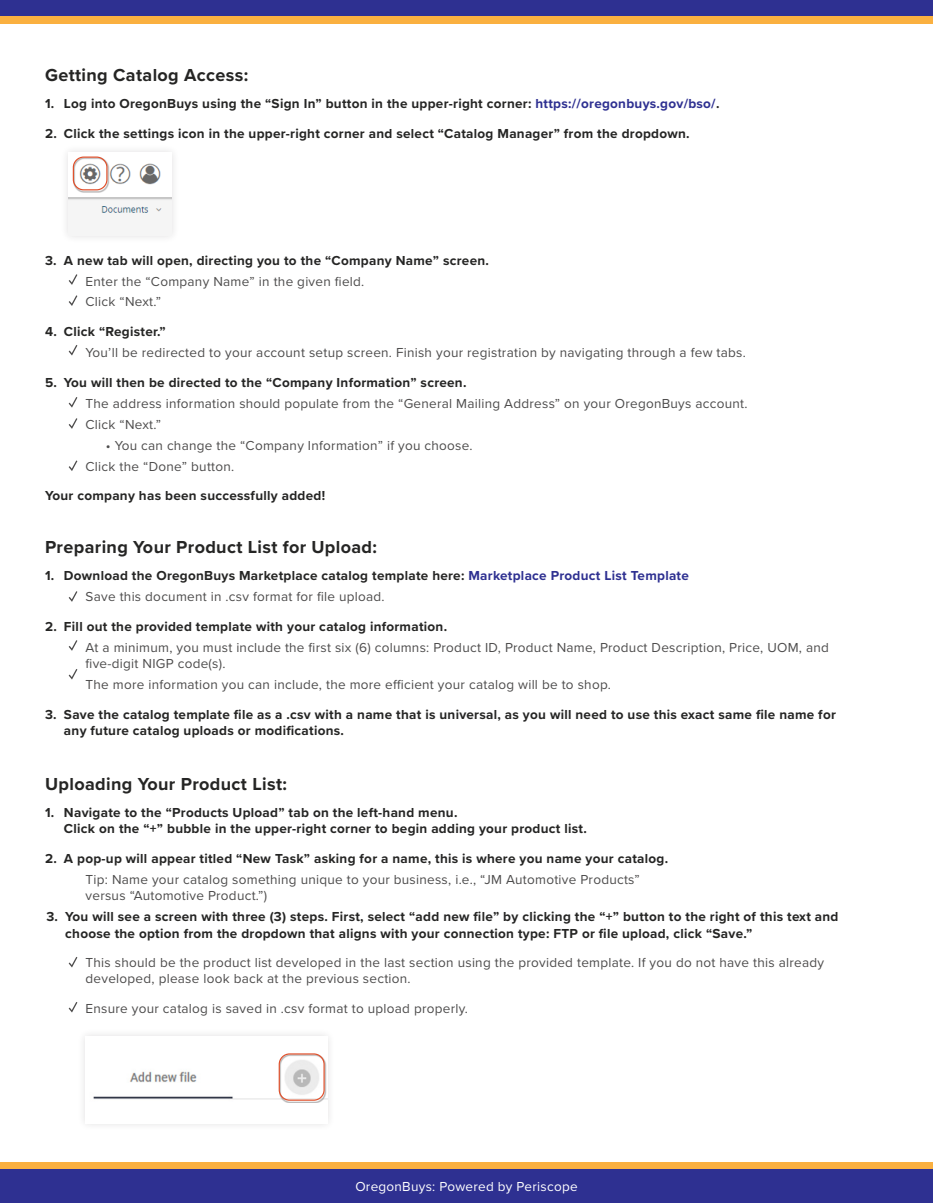
<style>
.page{position:relative;width:933px;height:1203px;background:#fff}
.page>*{position:absolute;margin:0;border:0;box-sizing:border-box;transform-origin:0 0}
.t1{font:700 18px "Proxima Nova";letter-spacing:.02em;color:#252524}
.t2{font:700 13.5px/16.2px "Proxima Nova";letter-spacing:.02em;color:#252524}
.t3{font:13.5px/16.2px "Proxima Nova";letter-spacing:.02em;color:#4d4c4c}
.t4{font:13.5px "Proxima Nova";letter-spacing:.02em;color:#fff}
.s1{color:#2e3091}
</style>
<div class="page">
<div style="left:0;top:1161px;width:932px;height:8px;background:#fab040"></div>
<div style="left:0;top:0;width:932px;height:17px;background:#2e3091"></div>
<div style="left:0;top:1169px;width:932px;height:33px;background:#2e3091"></div>
<svg style="left:69px;top:274px;width:8px;height:11px"></svg>
<svg style="left:69px;top:345px;width:8px;height:10px"></svg>
<svg style="left:69px;top:295px;width:8px;height:11px"></svg>
<svg style="left:69px;top:397px;width:8px;height:10px"></svg>
<svg style="left:69px;top:640px;width:8px;height:10px"></svg>
<svg style="left:69px;top:418px;width:8px;height:11px"></svg>
<svg style="left:69px;top:669px;width:8px;height:10px"></svg>
<svg style="left:69px;top:591px;width:8px;height:10px"></svg>
<svg style="left:69px;top:460px;width:8px;height:11px"></svg>
<div style="left:0;top:17px;width:932px;height:7px;background:#fab040"></div>
<div style="left:60px;top:144px;width:119px;height:99px;background:#f5f5f5"></div>
<img style="left:69px;top:163px;width:102px;height:50px">
<div style="left:73px;top:157px;width:36px;height:36px;background:#231f20;opacity:.4"></div>
<div style="left:73px;top:156px;width:34px;height:34px;border:1px solid #e0502b;border-radius:10px"></div>
<img style="left:93px;top:1071px;width:234px;height:32px">
<div style="left:279px;top:1054px;width:47px;height:48px;background:#231f20;opacity:.4"></div>
<div style="left:278px;top:1053px;width:46px;height:47px;border:1px solid #e0502b;border-radius:10px"></div>
<svg style="left:69px;top:957px;width:8px;height:10px"></svg>
<svg style="left:69px;top:1002px;width:8px;height:10px"></svg>
<p class="t1" style="left:45px;top:61px;width:205px">Getting Catalog Access:</p>
<p class="t2" style="left:45px;top:95px;width:675px">1. Log into OregonBuys using the “Sign In” button in the upper-right corner: <span class="s1">https://oregonbuys.gov/bso/</span>.</p>
<p class="t2" style="left:45px;top:125px;width:645px">2. Click the settings icon in the upper-right corner and select “Catalog Manager” from the dropdown.</p>
<p class="t2" style="left:45px;top:251px;width:445px">3. A new tab will open, directing you to the “Company Name” screen.</p>
<p class="t3" style="left:86px;top:272px;width:280px">Enter the “Company Name” in the given field.</p>
<p class="t3" style="left:86px;top:293px;width:77px">Click “Next.”</p>
<p class="t2" style="left:45px;top:323px;width:122px">4. Click “Register.”</p>
<p class="t3" style="left:86px;top:344px;width:661px">You’ll be redirected to your account setup screen. Finish your registration by navigating through a few tabs.</p>
<p class="t2" style="left:45px;top:374px;width:423px">5. You will then be directed to the “Company Information” screen.</p>
<p class="t3" style="left:86px;top:394px;width:663px">The address information should populate from the “General Mailing Address” on your OregonBuys account.</p>
<p class="t3" style="left:86px;top:415px;width:77px">Click “Next.”</p>
<p class="t3" style="left:106px;top:436px;width:368px">• You can change the “Company Information” if you choose.</p>
<p class="t3" style="left:86px;top:457px;width:150px">Click the “Done” button.</p>
<p class="t2" style="left:45px;top:487px;width:281px">Your company has been successfully added!</p>
<p class="t1" style="left:45px;top:533px;width:333px">Preparing Your Product List for Upload:</p>
<p class="t2" style="left:45px;top:567px;width:645px">1. Download the OregonBuys Marketplace catalog template here: <span class="s1">Marketplace Product List Template</span></p>
<p class="t3" style="left:86px;top:587px;width:300px">Save this document in .csv format for file upload.</p>
<p class="t2" style="left:45px;top:617px;width:403px">2. Fill out the provided template with your catalog information.</p>
<p class="t3" style="left:86px;top:638px;width:744px">At a minimum, you must include the first six (6) columns: Product ID, Product Name, Product Description, Price, UOM, and five-digit NIGP code(s).</p>
<p class="t3" style="left:86px;top:675px;width:526px">The more information you can include, the more efficient your catalog will be to shop.</p>
<p class="t2" style="left:64px;top:705px;width:773px;text-indent:-19px">3. Save the catalog template file as a .csv with a name that is universal, as you will need to use this exact same file name for any future catalog uploads or modifications.</p>
<p class="t1" style="left:45px;top:770px;width:243px">Uploading Your Product List:</p>
<p class="t2" style="left:64px;top:804px;width:524px;text-indent:-19px">1. Navigate to the “Products Upload” tab on the left-hand menu.<br>Click on the “+” bubble in the upper-right corner to begin adding your product list.</p>
<p class="t2" style="left:45px;top:850px;width:624px">2. A pop-up will appear titled “New Task” asking for a name, this is where you name your catalog.</p>
<p class="t3" style="left:86px;top:870px;width:555px">Tip: Name your catalog something unique to your business, i.e., “JM Automotive Products” versus “Automotive Product.”)</p>
<p class="t2" style="left:65px;top:908px;width:774px;text-indent:-19px">3. You will see a screen with three (3) steps. First, select “add new file” by clicking the “+” button to the right of this text and choose the option from the dropdown that aligns with your connection type: FTP or file upload, click “Save.”</p>
<p class="t3" style="left:86px;top:953px;width:739px">This should be the product list developed in the last section using the provided template. If you do not have this already developed, please look back at the previous section.</p>
<p class="t3" style="left:86px;top:999px;width:384px">Ensure your catalog is saved in .csv format to upload properly.</p>
<p class="t4" style="left:355px;top:1176px;width:224px">OregonBuys: Powered by Periscope</p>
</div>
